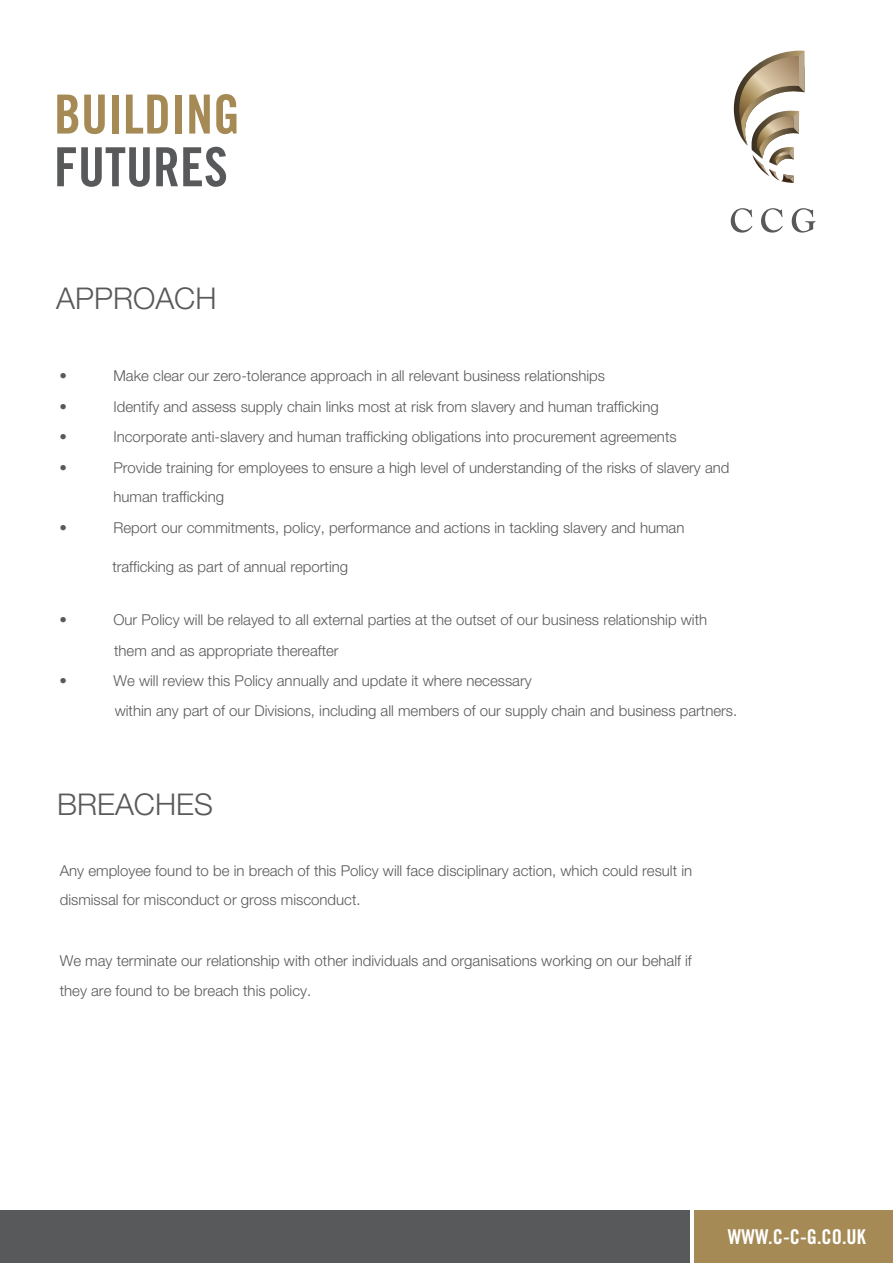
<style>
.page{position:relative;width:893px;height:1263px;background:#fff}
.page>*{position:absolute;margin:0;border:0;box-sizing:border-box;transform-origin:0 0}
.t1{font:54px "Trade Gothic LT Std Bd Cn 20";color:#a58a55}
.t2{font:54px "Trade Gothic LT Std Bd Cn 20";color:#58595b}
.t3{font:300 30px "Helvetica Neue LT Std";color:#58595b}
.t4{font:20.4px "Trade Gothic LT Std Bd Cn 20";color:#fff}
.t5{font:300 15px/29.4px "Helvetica Neue LT Std";color:#58595b}
</style>
<div class="page">
<div style="left:0;top:1210px;width:690px;height:53px;background:#58595b"></div>
<div style="left:694px;top:1210px;width:199px;height:53px;background:#a58a55"></div>
<svg style="left:731px;top:208px;width:21px;height:25px"></svg>
<svg style="left:792px;top:208px;width:23px;height:25px"></svg>
<svg style="left:761px;top:208px;width:21px;height:25px"></svg>
<svg style="left:734px;top:51px;width:70px;height:132px"></svg>
<h1 class="t1" style="left:54px;top:81px;width:188px">BUILDING</h1>
<h1 class="t2" style="left:54px;top:134px;width:175px">FUTURES</h1>
<h2 class="t3" style="left:56px;top:280px;width:162px">APPROACH</h2>
<p class="t5" style="left:59px;top:361px;width:9px">•</p>
<p class="t5" style="left:113px;top:361px;width:493px">Make clear our zero-tolerance approach in all relevant business relationships</p>
<p class="t5" style="left:59px;top:391px;width:9px">•</p>
<p class="t5" style="left:113px;top:391px;width:547px">Identify and assess supply chain links most at risk from slavery and human trafficking</p>
<p class="t5" style="left:59px;top:422px;width:9px">•</p>
<p class="t5" style="left:113px;top:422px;width:565px">Incorporate anti-slavery and human trafficking obligations into procurement agreements</p>
<p class="t5" style="left:59px;top:452px;width:9px">•</p>
<p class="t5" style="left:113px;top:452px;width:617px">Provide training for employees to ensure a high level of understanding of the risks of slavery and human trafficking</p>
<p class="t5" style="left:59px;top:513px;width:9px">•</p>
<p class="t5" style="left:113px;top:513px;width:572px">Report our commitments, policy, performance and actions in tackling slavery and human</p>
<p class="t5" style="left:112px;top:552px;width:237px">trafficking as part of annual reporting</p>
<p class="t5" style="left:59px;top:604px;width:9px">•</p>
<p class="t5" style="left:113px;top:603px;width:595px;line-height:31.7px">Our Policy will be relayed to all external parties at the outset of our business relationship with them and as appropriate thereafter</p>
<p class="t5" style="left:59px;top:665px;width:9px">•</p>
<p class="t5" style="left:113px;top:664px;width:625px;line-height:30.9px">We will review this Policy annually and update it where necessary<br>within any part of our Divisions, including all members of our supply chain and business partners.</p>
<h2 class="t3" style="left:57px;top:786px;width:157px">BREACHES</h2>
<p class="t5" style="left:60px;top:855px;width:634px">Any employee found to be in breach of this Policy will face disciplinary action, which could result in dismissal for misconduct or gross misconduct.</p>
<p class="t5" style="left:60px;top:945px;width:634px;line-height:30.5px">We may terminate our relationship with other individuals and organisations working on our behalf if they are found to be breach this policy.</p>
<h3 class="t4" style="left:728px;top:1224px;width:139px">WWW.C-C-G.CO.UK</h3>
</div>
